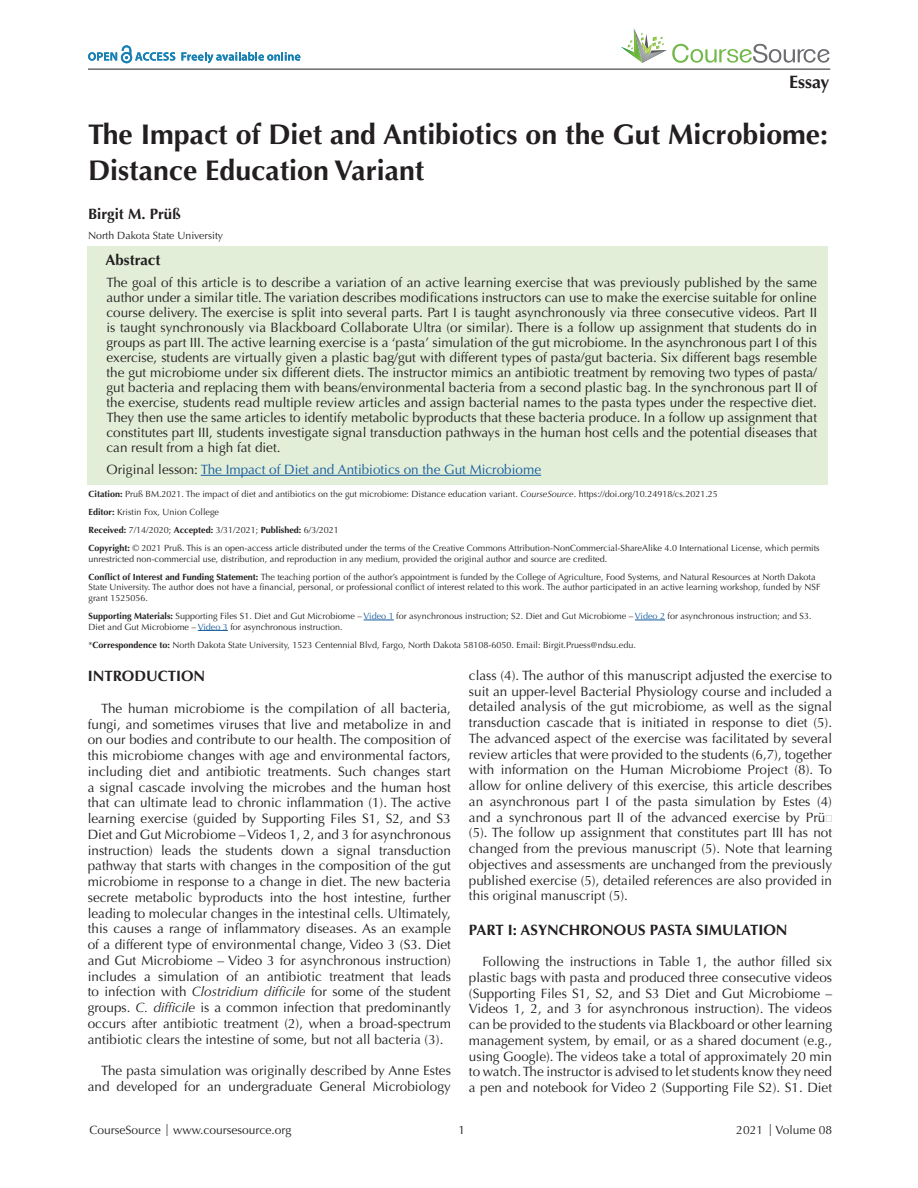
<style>
.page{position:relative;width:918px;height:1188px;background:#fff}
.page>*{position:absolute;margin:0;border:0;box-sizing:border-box;transform-origin:0 0}
.t1{font:700 28.5px/36px "Optima";color:#231f20}
.Subhead_1-bold{font:700 18px "Optima";color:#231f20}
.Subhead_1-bold-2{font:700 15px "Optima";color:#231f20}
.Author-attribute{font:700 15px "Optima";color:#231f20}
.Body_Copy{font:13.5px/15.8px "Optima";color:#231f20;text-align:justify}
.Abstract-copy{font:13.5px/15px "Optima";color:#231f20;text-align:justify}
.Abstract-copy-2{font:13.5px "Optima";color:#175d9e}
.t2{font:12px "Optima";color:#231f20}
.Author-attribute-2{font:10.5px "Optima";color:#231f20}
.Documentation{font:9px/10.5px "Optima";color:#231f20}
.Documentation-2{font:700 9px "Optima";color:#231f20}
.s1{color:#231f20}
.s2{font-weight:700}
.s3{font-style:italic}
.s4{font-weight:400}
.s5{color:#175d9e}
</style>
<div class="page">
<div style="left:87px;top:247px;width:741px;height:238px;background:#e2eed8"></div>
<svg style="left:621px;top:28px;width:208px;height:35px"></svg>
<hr style="left:88px;top:69px;width:742px;height:1px;background:#231f20">
<svg style="left:88px;top:45px;width:87px;height:18px"></svg>
<svg style="left:181px;top:52px;width:119px;height:11px"></svg>
<hr style="left:201px;top:475px;width:340px;height:1px;background:#175d9e">
<hr style="left:364px;top:620px;width:30px;height:1px;background:#175d9e">
<hr style="left:635px;top:620px;width:30px;height:1px;background:#175d9e">
<hr style="left:198px;top:630px;width:30px;height:1px;background:#175d9e">
<p class="Subhead_1-bold" style="left:789px;top:71px;width:42px">Essay</p>
<p class="t1" style="left:88px;top:117px;width:741px">The Impact of Diet and Antibiotics on the Gut Microbiome:<br>Distance Education Variant</p>
<p class="Subhead_1-bold-2" style="left:88px;top:205px;width:94px">Birgit M. Prüß</p>
<p class="Author-attribute-2" style="left:88px;top:230px;width:137px">North Dakota State University</p>
<p class="Author-attribute" style="left:106px;top:252px;width:56px">Abstract</p>
<p class="Abstract-copy" style="left:106px;top:275px;width:712px">The goal of this article is to describe a variation of an active learning exercise that was previously published by the same author under a similar title. The variation describes modifications instructors can use to make the exercise suitable for online course delivery. The exercise is split into several parts. Part I is taught asynchronously via three consecutive videos. Part II is taught synchronously via Blackboard Collaborate Ultra (or similar). There is a follow up assignment that students do in groups as part III. The active learning exercise is a ‘pasta’ simulation of the gut microbiome. In the asynchronous part I of this exercise, students are virtually given a plastic bag/gut with different types of pasta/gut bacteria. Six different bags resemble the gut microbiome under six different diets. The instructor mimics an antibiotic treatment by removing two types of pasta/ gut bacteria and replacing them with beans/environmental bacteria from a second plastic bag. In the synchronous part II of the exercise, students read multiple review articles and assign bacterial names to the pasta types under the respective diet.<br>They then use the same articles to identify metabolic byproducts that these bacteria produce. In a follow up assignment that constitutes part III, students investigate signal transduction pathways in the human host cells and the potential diseases that can result from a high fat diet.</p>
<p class="Abstract-copy-2" style="left:106px;top:462px;width:436px"><span class="s1">Original lesson:</span> The Impact of Diet and Antibiotics on the Gut Microbiome</p>
<p class="Documentation" style="left:89px;top:489px;width:631px"><span class="s2">Citation:</span> Pruß BM.2021. The impact of diet and antibiotics on the gut microbiome: Distance education variant. <span class="s3">CourseSource</span>. https://doi.org/10.24918/cs.2021.25</p>
<p class="Documentation" style="left:89px;top:507px;width:132px"><span class="s2">Editor:</span> Kristin Fox, Union College</p>
<p class="Documentation-2" style="left:89px;top:525px;width:252px">Received: <span class="s4">7/14/2020;</span> Accepted: <span class="s4">3/31/2021;</span> Published: <span class="s4">6/3/2021</span></p>
<p class="Documentation" style="left:89px;top:543px;width:733px"><span class="s2">Copyright:</span> © 2021 Pruß. This is an open-access article distributed under the terms of the Creative Commons Attribution-NonCommercial-ShareAlike 4.0 International License, which permits unrestricted non-commercial use, distribution, and reproduction in any medium, provided the original author and source are credited.</p>
<p class="Documentation" style="left:89px;top:572px;width:734px"><span class="s2">Conflict of Interest and Funding Statement:</span> The teaching portion of the author’s appointment is funded by the College of Agriculture, Food Systems, and Natural Resources at North Dakota<br>State University. The author does not have a financial, personal, or professional conflict of interest related to this work. The author participated in an active learning workshop, funded by NSF grant 1525056.</p>
<p class="Documentation" style="left:89px;top:611px;width:725px"><span class="s2">Supporting Materials:</span> Supporting Files S1. Diet and Gut Microbiome – <span class="s5">Video 1</span> for asynchronous instruction; S2. Diet and Gut Microbiome – <span class="s5">Video 2</span> for asynchronous instruction; and S3.<br>Diet and Gut Microbiome – <span class="s5">Video 3</span> for asynchronous instruction.</p>
<p class="Documentation" style="left:89px;top:639px;width:549px">*<span class="s2">Correspondence to:</span> North Dakota State University, 1523 Centennial Blvd, Fargo, North Dakota 58108-6050. Email: Birgit.Pruess@ndsu.edu.</p>
<p class="Subhead_1-bold-2" style="left:88px;top:667px;width:119px">INTRODUCTION</p>
<p class="Body_Copy" style="left:88px;top:700px;width:365px;text-indent:14px">The human microbiome is the compilation of all bacteria, fungi, and sometimes viruses that live and metabolize in and on our bodies and contribute to our health. The composition of this microbiome changes with age and environmental factors, including diet and antibiotic treatments. Such changes start a signal cascade involving the microbes and the human host that can ultimate lead to chronic inflammation (1). The active learning exercise (guided by Supporting Files S1, S2, and S3<br>Diet and Gut Microbiome – Videos 1, 2, and 3 for asynchronous instruction) leads the students down a signal transduction pathway that starts with changes in the composition of the gut microbiome in response to a change in diet. The new bacteria secrete metabolic byproducts into the host intestine, further leading to molecular changes in the intestinal cells. Ultimately, this causes a range of inflammatory diseases. As an example of a different type of environmental change, Video 3 (S3. Diet and Gut Microbiome – Video 3 for asynchronous instruction) includes a simulation of an antibiotic treatment that leads to infection with <span class="s3">Clostridium difficile</span> for some of the student groups. <span class="s3">C. difficile</span> is a common infection that predominantly occurs after antibiotic treatment (2), when a broad-spectrum antibiotic clears the intestine of some, but not all bacteria (3).</p>
<p class="Body_Copy" style="left:88px;top:1063px;width:365px;text-align:right">The pasta simulation was originally described by Anne Estes and developed for an undergraduate General Microbiology</p>
<p class="Body_Copy" style="left:469px;top:668px;width:365px">class (4). The author of this manuscript adjusted the exercise to suit an upper-level Bacterial Physiology course and included a detailed analysis of the gut microbiome, as well as the signal transduction cascade that is initiated in response to diet (5).<br>The advanced aspect of the exercise was facilitated by several review articles that were provided to the students (6,7), together with information on the Human Microbiome Project (8). To allow for online delivery of this exercise, this article describes an asynchronous part I of the pasta simulation by Estes (4) and a synchronous part II of the advanced exercise by Prüβ (5). The follow up assignment that constitutes part III has not changed from the previous manuscript (5). Note that learning objectives and assessments are unchanged from the previously published exercise (5), detailed references are also provided in this original manuscript (5).</p>
<p class="Subhead_1-bold-2" style="left:469px;top:921px;width:320px">PART I: ASYNCHRONOUS PASTA SIMULATION</p>
<p class="Body_Copy" style="left:469px;top:954px;width:365px;text-indent:14px">Following the instructions in Table 1, the author filled six plastic bags with pasta and produced three consecutive videos (Supporting Files S1, S2, and S3 Diet and Gut Microbiome – Videos 1, 2, and 3 for asynchronous instruction). The videos can be provided to the students via Blackboard or other learning management system, by email, or as a shared document (e.g., using Google). The videos take a total of approximately 20 min to watch. The instructor is advised to let students know they need a pen and notebook for Video 2 (Supporting File S2). S1. Diet</p>
<p class="t2" style="left:90px;top:1123px;width:203px">CourseSource | www.coursesource.org</p>
<p class="t2" style="left:459px;top:1123px;width:8px">1</p>
<p class="t2" style="left:736px;top:1123px;width:97px">2021 | Volume 08</p>
</div>
